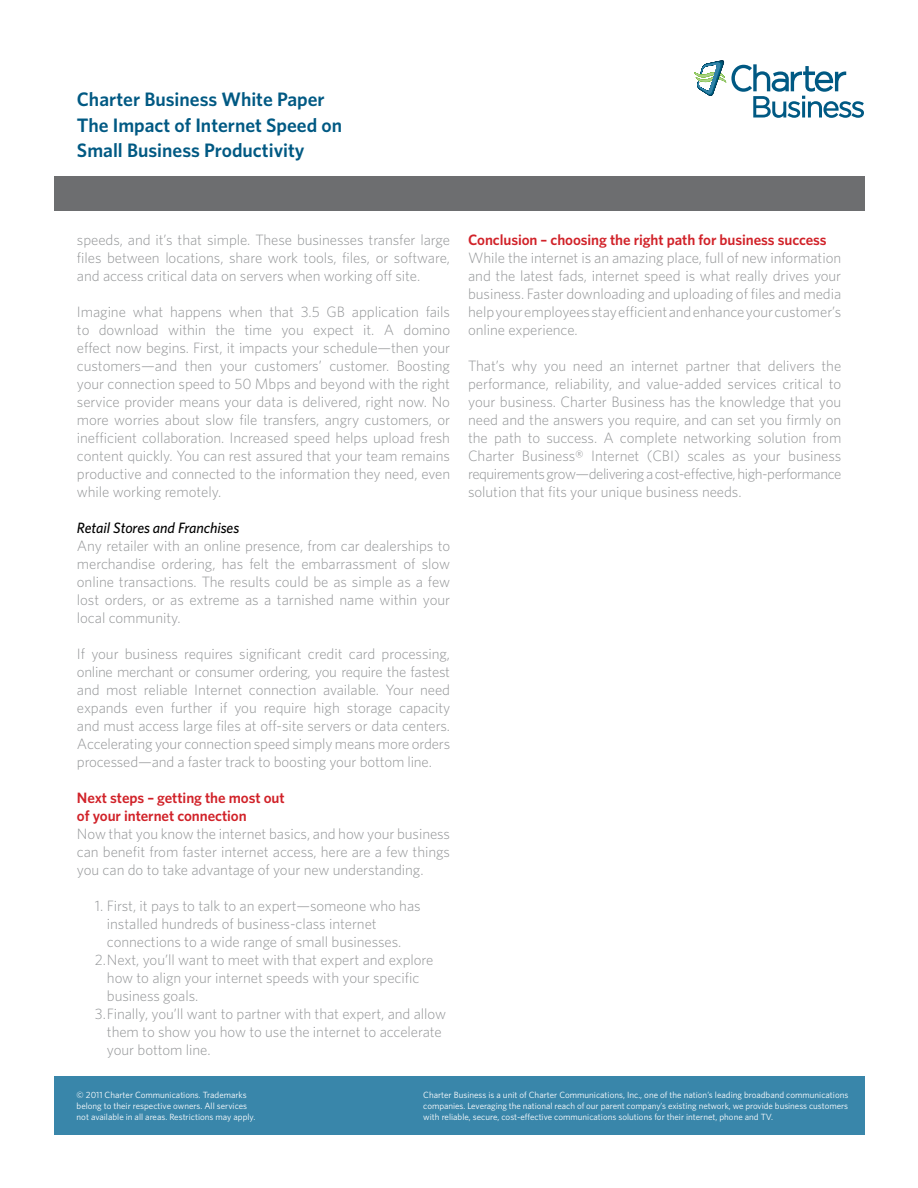
<style>
.page{position:relative;width:918px;height:1188px;background:#fff}
.page>*{position:absolute;margin:0;border:0;box-sizing:border-box;transform-origin:0 0}
.t1{font:600 19.5px/25.5px "Whitney";color:#005983}
.t2{font:300 15px/18px "Whitney";letter-spacing:-.005em;color:#939597;text-align:justify}
.t3{font:600 15px/18px "Whitney";letter-spacing:-.005em;color:#d12229}
.t4{font:italic 500 15px "Whitney";letter-spacing:-.005em;color:#000}
.t5{font:9px/10.8px "Whitney";color:#fff}
</style>
<div class="page">
<svg style="left:694px;top:60px;width:170px;height:58px"></svg>
<div style="left:54px;top:176px;width:810px;height:34px;background:#6d6e70"></div>
<div style="left:54px;top:1077px;width:810px;height:58px;background:#3986aa"></div>
<h1 class="t1" style="left:77px;top:88px;width:267px">Charter Business White Paper<br>The Impact of Internet Speed on<br>Small Business Productivity</h1>
<p class="t2" style="left:77px;top:231px;width:375px">speeds, and it’s that simple. These businesses transfer large files between locations, share work tools, files, or software, and access critical data on servers when working off site.</p>
<p class="t2" style="left:77px;top:303px;width:375px">Imagine what happens when that 3.5 GB application fails to download within the time you expect it. A domino effect now begins. First, it impacts your schedule—then your customers—and then your customers’ customer. Boosting your connection speed to 50 Mbps and beyond with the right service provider means your data is delivered, right now. No more worries about slow file transfers, angry customers, or inefficient collaboration. Increased speed helps upload fresh content quickly. You can rest assured that your team remains productive and connected to the information they need, even while working remotely.</p>
<p class="t4" style="left:77px;top:521px;width:164px">Retail Stores and Franchises</p>
<p class="t2" style="left:77px;top:537px;width:375px">Any retailer with an online presence, from car dealerships to merchandise ordering, has felt the embarrassment of slow online transactions. The results could be as simple as a few lost orders, or as extreme as a tarnished name within your local community.</p>
<p class="t2" style="left:77px;top:645px;width:375px">If your business requires significant credit card processing, online merchant or consumer ordering, you require the fastest and most reliable Internet connection available. Your need expands even further if you require high storage capacity and must access large files at off-site servers or data centers.<br>Accelerating your connection speed simply means more orders processed—and a faster track to boosting your bottom line.</p>
<p class="t3" style="left:77px;top:789px;width:209px">Next steps – getting the most out of your internet connection</p>
<p class="t2" style="left:77px;top:825px;width:375px">Now that you know the internet basics, and how your business can benefit from faster internet access, here are a few things you can do to take advantage of your new understanding.</p>
<p class="t2" style="left:107px;top:897px;width:315px;text-align:left;text-indent:-12px">1. First, it pays to talk to an expert—someone who has installed hundreds of business-class internet connections to a wide range of small businesses.</p>
<p class="t2" style="left:107px;top:951px;width:328px;text-align:left;text-indent:-12px">2. Next, you’ll want to meet with that expert and explore how to align your internet speeds with your specific business goals.</p>
<p class="t2" style="left:107px;top:1005px;width:341px;text-align:left;text-indent:-12px">3. Finally, you’ll want to partner with that expert, and allow them to show you how to use the internet to accelerate your bottom line.</p>
<p class="t3" style="left:468px;top:231px;width:360px">Conclusion – choosing the right path for business success</p>
<p class="t2" style="left:468px;top:249px;width:375px">While the internet is an amazing place, full of new information and the latest fads, internet speed is what really drives your business. Faster downloading and uploading of files and media help your employees stay efficient and enhance your customer’s online experience.</p>
<p class="t2" style="left:468px;top:357px;width:375px">That’s why you need an internet partner that delivers the performance, reliability, and value-added services critical to your business. Charter Business has the knowledge that you need and the answers you require, and can set you firmly on the path to success. A complete networking solution from Charter Business® Internet (CBI) scales as your business requirements grow—delivering a cost-effective, high-performance solution that fits your unique business needs.</p>
<p class="t5" style="left:77px;top:1090px;width:180px">© 2011 Charter Communications. Trademarks belong to their respective owners. All services not available in all areas. Restrictions may apply.</p>
<p class="t5" style="left:423px;top:1090px;width:427px;text-align:justify">Charter Business is a unit of Charter Communications, Inc., one of the nation’s leading broadband communications companies. Leveraging the national reach of our parent company’s existing network, we provide business customers with reliable, secure, cost-effective communications solutions for their internet, phone and TV.</p>
</div>
